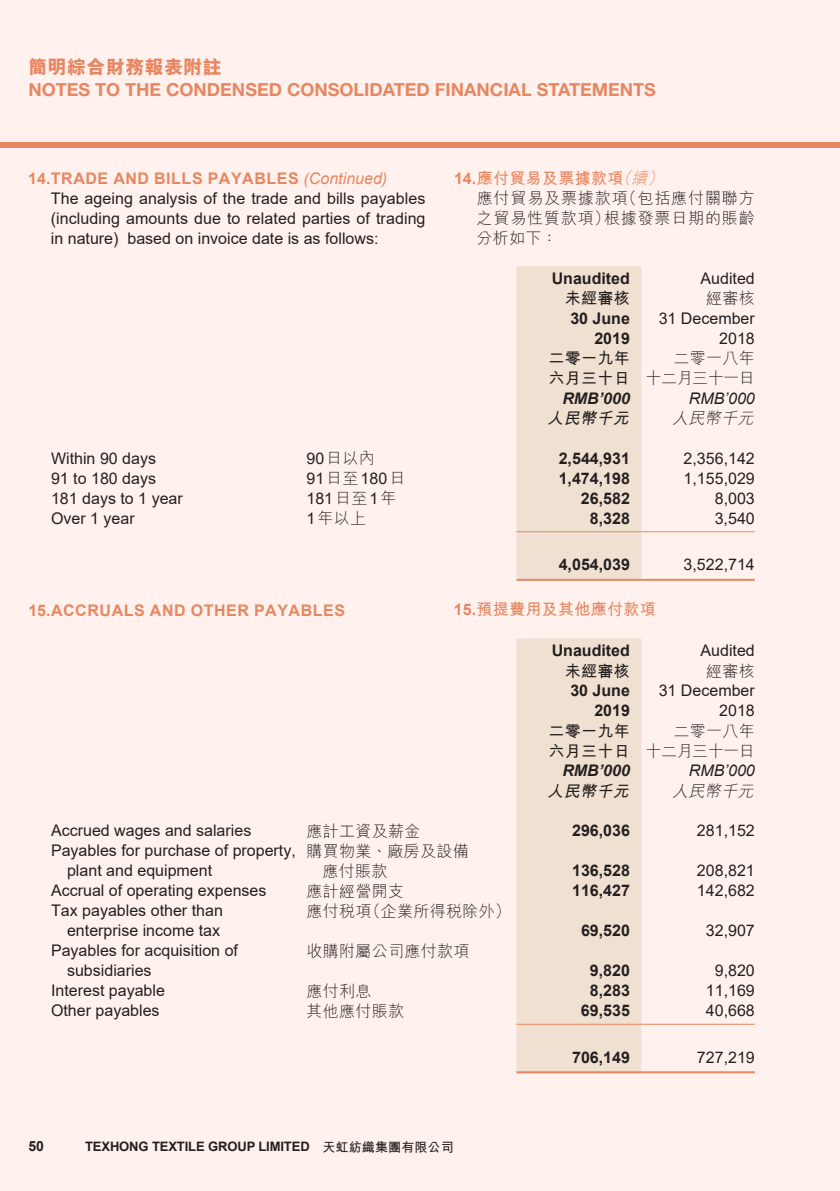
<style>
.page{position:relative;width:840px;height:1191px;background:#fff}
.page>*{position:absolute;margin:0;border:0;box-sizing:border-box;transform-origin:0 0}
.t1{font:800 19px "M Hei HK";letter-spacing:.02em;color:#e78761}
.t2{font:700 18px "Helvetica Neue LT Std";color:#e78761}
.t3{font:16px/20px "Arial";color:#231f20;text-align:right}
.t4{font:700 16px/20px "Arial";color:#231f20;text-align:right}
.t5{font:300 16px/20px "M Hei HK";letter-spacing:.02em;color:#231f20}
.t6{font:300 16px/20px "M Hei HK";letter-spacing:.05em;color:#231f20}
.t7{font:700 16px "Arial";letter-spacing:.015em;color:#e78761}
.t8{font:700 16px/20px "M Hei HK";letter-spacing:.02em;color:#231f20}
.t9{font:300 16px/20px "M Hei HK";letter-spacing:-.03em;color:#231f20;text-align:right}
.t10{font:700 16px "M Hei HK";letter-spacing:.02em;color:#e78761}
.t11{font:italic 700 16px "Arial";color:#231f20}
.t12{font:italic 16px "Arial";color:#231f20}
.t13{font:italic 16px "Arial";color:#e78761}
.t14{font:italic 700 16px "M Hei HK";color:#231f20}
.t15{font:italic 300 16px "M Hei HK";color:#231f20}
.t16{font:700 14px "Arial";color:#231f20}
.t17{font:700 13px "Arial";letter-spacing:-.01em;color:#231f20}
.s1{font-family:"Arial";font-weight:700;color:#e78761}
.s2{font-weight:700;color:#e78761}
.s3{font-style:italic;color:#e78761}
.s4{font-family:"Arial";font-weight:400}
.s5{font-family:"M Hei HK";font-weight:300}
.s6{font-family:"Arial"}
.s7{font-family:"M Hei HK"}
</style>
<div class="page">
<div style="left:0;top:0;width:839px;height:1191px;background:#fff2ee"></div>
<div style="left:0;top:142px;width:839px;height:5px;background:#e78761"></div>
<div style="left:516px;top:266px;width:125px;height:313px;background:#f0e0d1"></div>
<hr style="left:516px;top:531px;width:125px;height:1px;background:#e78761">
<hr style="left:641px;top:531px;width:113px;height:1px;background:#e78761">
<hr style="left:516px;top:579px;width:125px;height:2px;background:#e78761">
<hr style="left:641px;top:579px;width:113px;height:2px;background:#e78761">
<div style="left:516px;top:638px;width:125px;height:433px;background:#f0e0d1"></div>
<hr style="left:516px;top:1023px;width:125px;height:1px;background:#e78761">
<hr style="left:641px;top:1023px;width:113px;height:1px;background:#e78761">
<hr style="left:516px;top:1071px;width:125px;height:2px;background:#e78761">
<hr style="left:641px;top:1071px;width:113px;height:2px;background:#e78761">
<p class="t1" style="left:28px;top:57px;width:195px">簡明綜合財務報表附註</p>
<p class="t2" style="left:28px;top:78px;width:628px">NOTES TO THE CONDENSED CONSOLIDATED FINANCIAL STATEMENTS</p>
<p class="t7" style="left:28px;top:167px;width:46px">14.TRADE</p>
<p class="t7" style="left:113px;top:167px;width:13px">AND</p>
<p class="t7" style="left:154px;top:167px;width:11px">BILLS</p>
<p class="t7" style="left:207px;top:167px;width:13px">PAYABLES</p>
<p class="t13" style="left:303px;top:168px;width:85px">(Continued)</p>
<p class="t3" style="left:51px;top:188px;width:376px;text-align:justify">The ageing analysis of the trade and bills payables (including amounts due to related parties of trading in nature) based on invoice date is as follows:</p>
<p class="t6" style="left:476px;top:168px;width:279px;text-indent:-23px"><span class="s1">14.</span><span class="s2">應付貿易及票據款項</span><span class="s3">（續）<br></span>應付貿易及票據款項（包括應付關聯方之貿易性質款項）根據發票日期的賬齡分析如下：</p>
<p class="t4" style="left:551px;top:268px;width:80px">UNAUDITED</p>
<p class="t3" style="left:700px;top:268px;width:56px">Audited</p>
<p class="t8" style="left:564px;top:287px;width:66px">未經審核</p>
<p class="t5" style="left:705px;top:288px;width:50px">經審核</p>
<p class="t4" style="left:570px;top:308px;width:61px">30 JUNE<br>2019</p>
<p class="t3" style="left:658px;top:308px;width:98px">31 December<br>2018</p>
<p class="t8" style="left:548px;top:347px;width:83px">二零一九年六月三十日</p>
<p class="t9" style="left:645px;top:348px;width:111px">二零一八年<br>十二月三十一日</p>
<p class="t11" style="left:562px;top:387px;width:69px">RMB’000</p>
<p class="t12" style="left:688px;top:388px;width:67px">RMB’000</p>
<p class="t14" style="left:547px;top:407px;width:87px">人民幣千元</p>
<p class="t15" style="left:671px;top:410px;width:86px">人民幣千元</p>
<p class="t3" style="left:51px;top:448px;width:106px">Within 90 days</p>
<p class="t5" style="left:306px;top:448px;width:70px"><span class="s4">90</span>日以內</p>
<p class="t4" style="left:558px;top:448px;width:73px">2,544,931</p>
<p class="t3" style="left:683px;top:448px;width:73px">2,356,142</p>
<p class="t3" style="left:51px;top:468px;width:106px">91 to 180 days</p>
<p class="t3" style="left:306px;top:468px;width:100px">91<span class="s5">日至</span>180<span class="s5">日</span></p>
<p class="t4" style="left:558px;top:468px;width:73px">1,474,198</p>
<p class="t3" style="left:683px;top:468px;width:73px">1,155,029</p>
<p class="t3" style="left:51px;top:488px;width:133px">181 days to 1 year</p>
<p class="t3" style="left:306px;top:488px;width:91px">181<span class="s5">日至</span>1<span class="s5">年</span></p>
<p class="t4" style="left:580px;top:488px;width:50px">26,582</p>
<p class="t3" style="left:714px;top:488px;width:42px">8,003</p>
<p class="t3" style="left:51px;top:508px;width:85px">Over 1 year</p>
<p class="t5" style="left:306px;top:508px;width:61px"><span class="s4">1</span>年以上</p>
<p class="t4" style="left:589px;top:508px;width:42px">8,328</p>
<p class="t3" style="left:714px;top:508px;width:42px">3,540</p>
<p class="t4" style="left:558px;top:554px;width:73px">4,054,039</p>
<p class="t3" style="left:683px;top:554px;width:73px">3,522,714</p>
<p class="t7" style="left:28px;top:599px;width:48px">15.ACCRUALS</p>
<p class="t7" style="left:150px;top:599px;width:13px">AND</p>
<p class="t7" style="left:191px;top:599px;width:13px">OTHER</p>
<p class="t7" style="left:254px;top:599px;width:13px">PAYABLES</p>
<p class="t4" style="left:551px;top:641px;width:80px">UNAUDITED</p>
<p class="t3" style="left:700px;top:640px;width:56px">Audited</p>
<p class="t8" style="left:564px;top:659px;width:66px">未經審核</p>
<p class="t5" style="left:705px;top:660px;width:50px">經審核</p>
<p class="t4" style="left:570px;top:681px;width:61px">30 JUNE<br>2019</p>
<p class="t3" style="left:658px;top:680px;width:98px">31 December<br>2018</p>
<p class="t8" style="left:548px;top:719px;width:83px">二零一九年六月三十日</p>
<p class="t9" style="left:645px;top:720px;width:111px">二零一八年<br>十二月三十一日</p>
<p class="t11" style="left:562px;top:760px;width:69px">RMB’000</p>
<p class="t12" style="left:688px;top:760px;width:67px">RMB’000</p>
<p class="t14" style="left:547px;top:779px;width:87px">人民幣千元</p>
<p class="t15" style="left:671px;top:782px;width:86px">人民幣千元</p>
<p class="t3" style="left:51px;top:820px;width:202px">Accrued wages and salaries</p>
<p class="t5" style="left:306px;top:820px;width:115px">應計工資及薪金</p>
<p class="t4" style="left:571px;top:821px;width:59px">296,036</p>
<p class="t3" style="left:696px;top:820px;width:59px">281,152</p>
<p class="t3" style="left:67px;top:840px;width:230px;text-align:left;text-indent:-16px">Payables for purchase of property, plant and equipment</p>
<p class="t5" style="left:322px;top:840px;width:148px;text-indent:-16px">購買物業、廠房及設備應付賬款</p>
<p class="t10" style="left:453px;top:597px;width:203px"><span class="s6">15.</span>預提費用及其他應付款項</p>
<p class="t4" style="left:571px;top:861px;width:59px">136,528</p>
<p class="t3" style="left:696px;top:860px;width:59px">208,821</p>
<p class="t3" style="left:51px;top:880px;width:217px">Accrual of operating expenses</p>
<p class="t5" style="left:306px;top:880px;width:99px">應計經營開支</p>
<p class="t4" style="left:571px;top:881px;width:59px">116,427</p>
<p class="t3" style="left:696px;top:880px;width:59px">142,682</p>
<p class="t3" style="left:51px;top:900px;width:173px">Tax payables other than enterprise income tax</p>
<p class="t5" style="left:306px;top:900px;width:206px">應付稅項（企業所得稅除外）</p>
<p class="t4" style="left:580px;top:921px;width:50px">69,520</p>
<p class="t3" style="left:705px;top:920px;width:50px">32,907</p>
<p class="t3" style="left:67px;top:940px;width:172px;text-align:left;text-indent:-16px">Payables for acquisition of subsidiaries</p>
<p class="t5" style="left:306px;top:940px;width:164px">收購附屬公司應付款項</p>
<p class="t4" style="left:589px;top:961px;width:42px">9,820</p>
<p class="t3" style="left:714px;top:960px;width:42px">9,820</p>
<p class="t3" style="left:51px;top:980px;width:115px">Interest payable</p>
<p class="t5" style="left:306px;top:980px;width:66px">應付利息</p>
<p class="t4" style="left:589px;top:981px;width:42px">8,283</p>
<p class="t3" style="left:705px;top:980px;width:50px">11,169</p>
<p class="t3" style="left:51px;top:1000px;width:110px">Other payables</p>
<p class="t5" style="left:306px;top:1000px;width:99px">其他應付賬款</p>
<p class="t4" style="left:580px;top:1001px;width:50px">69,535</p>
<p class="t3" style="left:705px;top:1000px;width:50px">40,668</p>
<p class="t4" style="left:571px;top:1047px;width:59px">706,149</p>
<p class="t3" style="left:696px;top:1046px;width:59px">727,219</p>
<p class="t16" style="left:28px;top:1136px;width:17px">50</p>
<p class="t17" style="left:85px;top:1137px;width:370px">TEXHONG TEXTILE GROUP LIMITED <span class="s7">天虹紡織集團有限公司</span></p>
</div>
